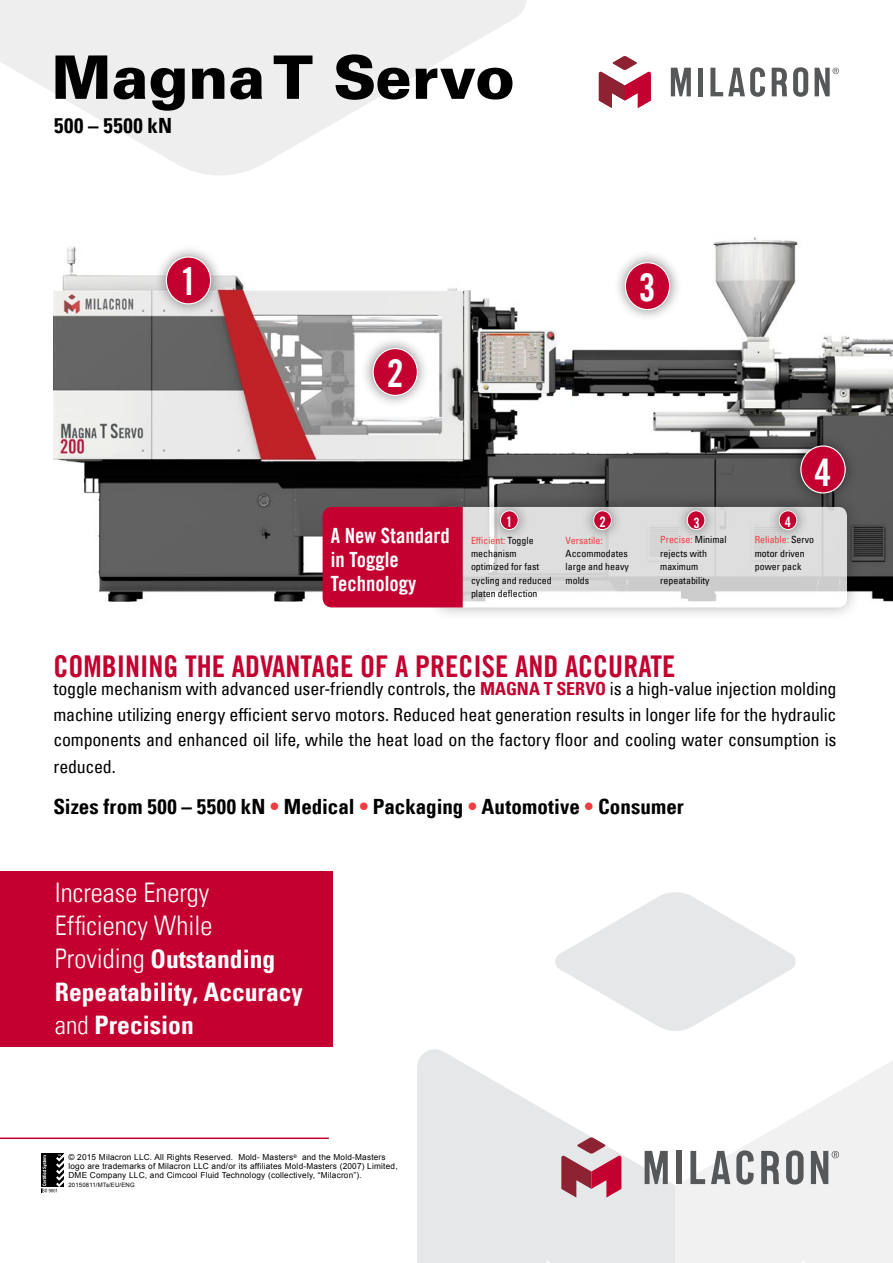
<style>
.page{position:relative;width:893px;height:1263px;background:#fff}
.page>*{position:absolute;margin:0;border:0;box-sizing:border-box;transform-origin:0 0}
.t1{font:900 60px "Univers";color:#000}
.t2{font:38.1px "Trade Gothic LT Com Bd Cn 20";color:#fff}
.t3{font:30px "Trade Gothic LT Com Bd Cn 20";color:#c3002f}
.t4{font:27px/33px "Univers Com 47 Light Cond";color:#fff}
.t5{font:25.5px/33px "Univers Com 67 Bold Cond";color:#fff}
.t6{font:21px "Univers Com 67 Bold Cond";letter-spacing:.005em;color:#000}
.t7{font:21px/23.9px "Trade Gothic LT Com Bd Cn 20";color:#fff}
.t8{font:21px "Univers Com 67 Bold Cond";letter-spacing:.035em;color:#000}
.t9{font:condensed 18px/26px "Univers Com 57";letter-spacing:-.01em;color:#000;text-align:justify}
.t10{font:14.25px "Trade Gothic LT Com Bd Cn 20";color:#fff}
.t11{font:condensed 9.9px/13.4px "Univers Com 57";color:#000}
.t12{font:condensed 9.9px "Univers Com 57";color:#ef3e42}
.t13{font:8.25px/9px "Arial";letter-spacing:.025em;color:#000}
.t14{font:6px "Arial";letter-spacing:.025em;color:#000}
.s1{color:#ef3e42}
.s2{font-family:"Univers Com 67 Bold Cond";font-stretch:normal;color:#c3002f}
.s3{font-family:"Univers Com 47 Light Cond";font-size:27px}
.s4{font-family:"Univers Com 47 Light Cond"}
</style>
<div class="page">
<svg style="left:41px;top:1153px;width:23px;height:39px"></svg>
<hr style="left:0;top:1137px;width:329px;height:2px;background:#c3002f">
<svg style="left:671px;top:68px;width:20px;height:28px"></svg>
<div style="left:698px;top:68px;width:5px;height:28px;background:#555759"></div>
<svg style="left:710px;top:67px;width:55px;height:30px"></svg>
<svg style="left:793px;top:67px;width:15px;height:30px"></svg>
<svg style="left:772px;top:68px;width:15px;height:28px"></svg>
<svg style="left:599px;top:56px;width:52px;height:52px"></svg>
<svg style="left:815px;top:68px;width:24px;height:28px"></svg>
<svg style="left:0;top:0;width:526px;height:175px;fill:#eee"></svg>
<svg style="left:676px;top:1061px;width:217px;height:202px;fill:#f1f1f2"></svg>
<svg style="left:417px;top:1049px;width:259px;height:214px;fill:#e6e7e8"></svg>
<svg style="left:555px;top:892px;width:241px;height:139px"></svg>
<img style="left:53px;top:237px;width:840px;height:371px">
<div style="left:0;top:871px;width:332px;height:176px;background:#c3002f"></div>
<div style="left:154px;top:244px;width:70px;height:72px;background:#000;opacity:.5"></div>
<div style="left:166px;top:257px;width:45px;height:47px;background:#c3002f;border-radius:50%"></div>
<div style="left:166px;top:256px;width:45px;height:48px;border:1px solid #fff;border-radius:50%"></div>
<div style="left:361px;top:336px;width:69px;height:72px;background:#000;opacity:.5"></div>
<div style="left:373px;top:349px;width:44px;height:46px;background:#c3002f;border-radius:50%"></div>
<div style="left:373px;top:348px;width:45px;height:48px;border:1px solid #fff;border-radius:50%"></div>
<div style="left:613px;top:250px;width:70px;height:72px;background:#000;opacity:.5"></div>
<div style="left:625px;top:263px;width:45px;height:47px;background:#c3002f;border-radius:50%"></div>
<div style="left:625px;top:262px;width:45px;height:48px;border:1px solid #fff;border-radius:50%"></div>
<div style="left:788px;top:433px;width:70px;height:72px;background:#000;opacity:.5"></div>
<div style="left:801px;top:446px;width:44px;height:47px;background:#c3002f;border-radius:50%"></div>
<div style="left:800px;top:445px;width:46px;height:48px;border:1px solid #fff;border-radius:50%"></div>
<div style="left:425px;top:492px;width:437px;height:130px;background:#000;opacity:.4"></div>
<svg style="left:439px;top:507px;width:408px;height:100px;fill:#dedede"></svg>
<div style="left:323px;top:507px;width:140px;height:100px;background:#c3002f"></div>
<div style="left:581px;top:499px;width:42px;height:43px;background:#000;opacity:.5"></div>
<div style="left:594px;top:511px;width:17px;height:19px;background:#c3002f;border-radius:50%"></div>
<div style="left:593px;top:511px;width:19px;height:19px;border:1px solid #fff;border-radius:50%"></div>
<div style="left:488px;top:499px;width:42px;height:43px;background:#000;opacity:.5"></div>
<div style="left:500px;top:511px;width:18px;height:19px;background:#c3002f;border-radius:50%"></div>
<div style="left:500px;top:511px;width:18px;height:19px;border:1px solid #fff;border-radius:50%"></div>
<div style="left:675px;top:499px;width:42px;height:43px;background:#000;opacity:.5"></div>
<div style="left:687px;top:511px;width:18px;height:19px;background:#c3002f;border-radius:50%"></div>
<div style="left:687px;top:511px;width:18px;height:19px;border:1px solid #fff;border-radius:50%"></div>
<div style="left:767px;top:499px;width:42px;height:43px;background:#000;opacity:.5"></div>
<div style="left:779px;top:511px;width:18px;height:19px;background:#c3002f;border-radius:50%"></div>
<div style="left:779px;top:511px;width:18px;height:19px;border:1px solid #fff;border-radius:50%"></div>
<svg style="left:645px;top:1151px;width:23px;height:33px"></svg>
<div style="left:676px;top:1151px;width:6px;height:33px;background:#555759"></div>
<svg style="left:690px;top:1151px;width:15px;height:33px"></svg>
<svg style="left:711px;top:1151px;width:19px;height:33px"></svg>
<svg style="left:736px;top:1150px;width:18px;height:34px"></svg>
<svg style="left:786px;top:1150px;width:17px;height:34px"></svg>
<svg style="left:761px;top:1151px;width:18px;height:33px"></svg>
<svg style="left:561px;top:1137px;width:60px;height:60px;background:#c67f8e"></svg>
<svg style="left:811px;top:1151px;width:28px;height:33px"></svg>
<h1 class="t1" style="left:52px;top:40px;width:465px">Magna T Servo</h1>
<p class="t8" style="left:54px;top:112px;width:120px">500 – 5500 kN</p>
<h2 class="t2" style="left:180px;top:258px;width:18px">1</h2>
<h2 class="t2" style="left:387px;top:350px;width:18px">2</h2>
<h2 class="t2" style="left:639px;top:264px;width:18px">3</h2>
<h2 class="t2" style="left:814px;top:449px;width:18px">4</h2>
<p class="t10" style="left:506px;top:514px;width:8px">1</p>
<p class="t10" style="left:599px;top:514px;width:8px">2</p>
<p class="t10" style="left:694px;top:514px;width:8px">3</p>
<p class="t10" style="left:785px;top:514px;width:8px">4</p>
<p class="t7" style="left:331px;top:523px;width:120px">A New Standard in Toggle<br>Technology</p>
<p class="t11" style="left:471px;top:533px;width:82px"><span class="s1">Efficient:</span> Toggle mechanism optimized for fast cycling and reduced platen deflection</p>
<p class="t12" style="left:566px;top:534px;width:39px">Versatile:</p>
<p class="t11" style="left:660px;top:533px;width:68px"><span class="s1">Precise:</span> Minimal rejects with maximum repeatability</p>
<p class="t11" style="left:755px;top:533px;width:61px"><span class="s1">Reliable:</span> Servo motor driven power pack</p>
<p class="t11" style="left:566px;top:546px;width:65px;text-align:justify">Accommodates large and heavy molds</p>
<h3 class="t3" style="left:53px;top:648px;width:624px">COMBINING THE ADVANTAGE OF A PRECISE AND ACCURATE</h3>
<p class="t9" style="left:53px;top:676px;width:784px">toggle mechanism with advanced user-friendly controls, the <span class="s2">MAGNA T SERVO</span> is a high-value injection molding machine utilizing energy efficient servo motors. Reduced heat generation results in longer life for the hydraulic components and enhanced oil life, while the heat load on the factory floor and cooling water consumption is reduced.</p>
<p class="t6" style="left:53px;top:793px;width:632px">Sizes from 500 – 5500 kN <span class="s1">•</span> Medical <span class="s1">•</span> Packaging <span class="s1">•</span> Automotive <span class="s1">•</span> Consumer</p>
<h3 class="t4" style="left:55px;top:875px;width:159px">Increase Energy<br>Efficiency While</h3>
<h3 class="t5" style="left:55px;top:942px;width:249px"><span class="s3">Providing</span> Outstanding<br>Repeatability, Accuracy <span class="s4">and</span> Precision</h3>
<p class="t13" style="left:68px;top:1153px;width:331px">© 2015 Milacron LLC. All Rights Reserved. Mold- Masters<sup>®</sup> and the Mold-Masters logo are trademarks of Milacron LLC and/or its affiliates Mold-Masters (2007) Limited,<br>DME Company LLC, and Cimcool Fluid Technology (collectively, “Milacron”).</p>
<p class="t14" style="left:68px;top:1181px;width:68px">20150811/MTs/EU/ENG</p>
</div>
